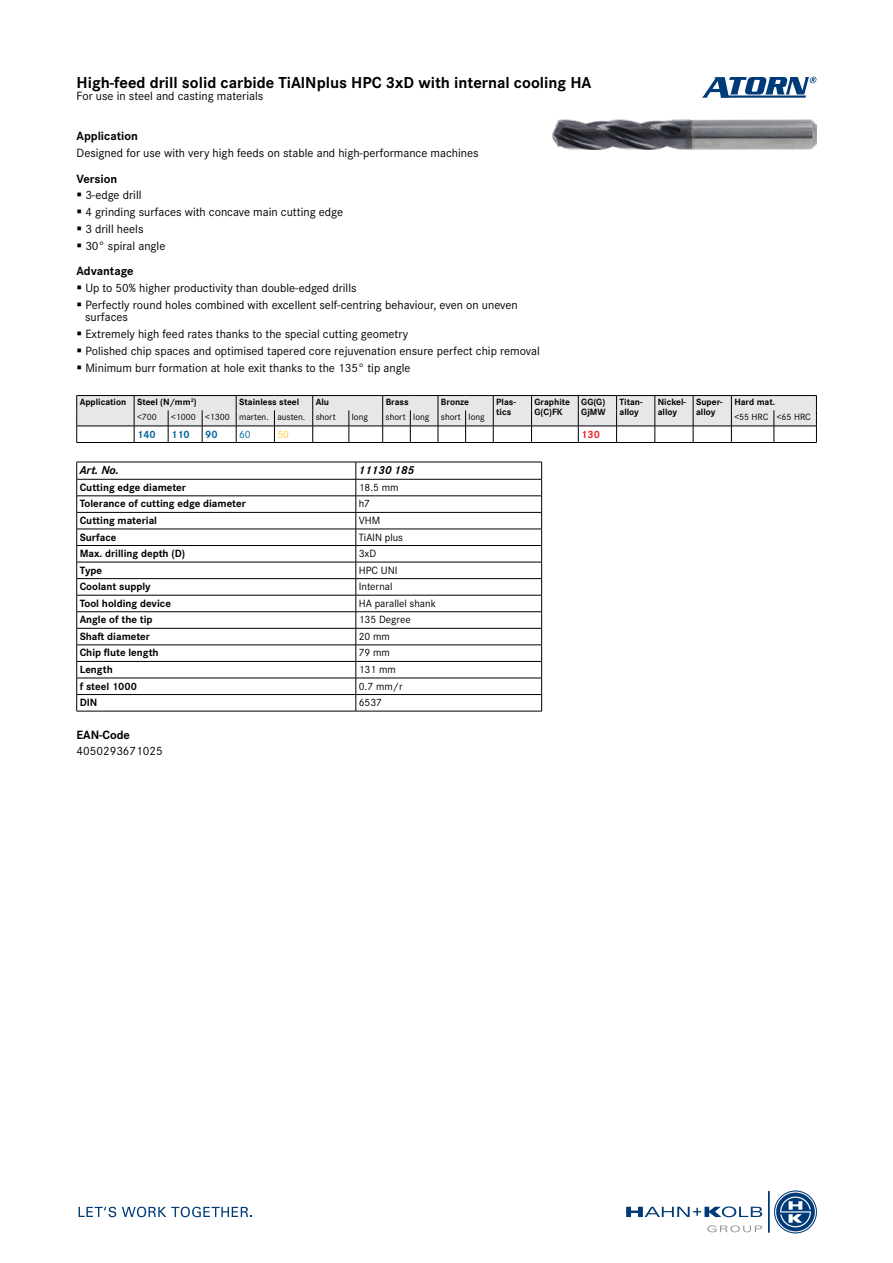
<style>
.page{position:relative;width:893px;height:1263px;background:#fff}
.page>*{position:absolute;margin:0;border:0;box-sizing:border-box;transform-origin:0 0}
.t1{font:700 16.5px "Corporate S Pro";color:#000}
.t2{font:12.45px/16.8px "Corporate S Pro";color:#000}
.t3{font:700 12.45px "Corporate S Pro";color:#000}
.t4{font:12.45px "Corporate S";color:#000}
.t5{font:italic 700 12px "Corporate S Pro";color:#000}
.t6{font:700 10.95px "Corporate S Pro";color:#000}
.t7{font:10.95px "Corporate S Pro";color:#000}
.t8{font:700 10.95px "Corporate S Pro";color:#00669b}
.t9{font:700 10.95px "Corporate S Pro";color:#ed1d24}
.t10{font:10.95px "Corporate S Pro";color:#00669b}
.t11{font:10.95px "Corporate S Pro";color:#ffcc31}
.t12{font:700 9.45px/9.4px "Corporate S Pro";color:#000}
.t13{font:9.45px "Corporate S Pro";color:#000}
</style>
<div class="page">
<img style="left:553px;top:119px;width:263px;height:31px">
<svg style="left:702px;top:77px;width:114px;height:21px"></svg>
<svg style="left:626px;top:1206px;width:136px;height:11px"></svg>
<hr style="left:768px;top:1191px;width:1px;height:41px;background:#003b78">
<svg style="left:775px;top:1191px;width:41px;height:42px"></svg>
<div style="left:774px;top:1191px;width:42px;height:42px;border:2px solid #fff;border-radius:50%"></div>
<div style="left:774px;top:1191px;width:42px;height:42px;border:1px solid #003b78;border-radius:50%"></div>
<svg style="left:707px;top:1225px;width:55px;height:7px"></svg>
<svg style="left:79px;top:1207px;width:37px;height:10px"></svg>
<svg style="left:122px;top:1206px;width:130px;height:11px"></svg>
<svg style="left:76px;top:395px;width:741px;height:48px"></svg>
<hr style="left:774px;top:442px;width:43px;height:1px;background:#000">
<hr style="left:77px;top:462px;width:279px;height:1px;background:#000">
<hr style="left:356px;top:462px;width:186px;height:1px;background:#000">
<hr style="left:77px;top:479px;width:279px;height:1px;background:#000">
<hr style="left:356px;top:479px;width:186px;height:1px;background:#000">
<hr style="left:77px;top:496px;width:279px;height:1px;background:#000">
<hr style="left:356px;top:496px;width:186px;height:1px;background:#000">
<hr style="left:77px;top:512px;width:279px;height:1px;background:#000">
<hr style="left:356px;top:512px;width:186px;height:1px;background:#000">
<hr style="left:77px;top:529px;width:279px;height:1px;background:#000">
<hr style="left:356px;top:529px;width:186px;height:1px;background:#000">
<hr style="left:77px;top:545px;width:279px;height:1px;background:#000">
<hr style="left:356px;top:545px;width:186px;height:1px;background:#000">
<hr style="left:77px;top:562px;width:279px;height:1px;background:#000">
<hr style="left:356px;top:562px;width:186px;height:1px;background:#000">
<hr style="left:77px;top:578px;width:279px;height:1px;background:#000">
<hr style="left:356px;top:578px;width:186px;height:1px;background:#000">
<hr style="left:77px;top:595px;width:279px;height:1px;background:#000">
<hr style="left:356px;top:595px;width:186px;height:1px;background:#000">
<hr style="left:77px;top:611px;width:279px;height:1px;background:#000">
<hr style="left:356px;top:611px;width:186px;height:1px;background:#000">
<hr style="left:77px;top:628px;width:279px;height:1px;background:#000">
<hr style="left:356px;top:628px;width:186px;height:1px;background:#000">
<hr style="left:77px;top:645px;width:279px;height:1px;background:#000">
<hr style="left:356px;top:645px;width:186px;height:1px;background:#000">
<hr style="left:77px;top:661px;width:279px;height:1px;background:#000">
<hr style="left:356px;top:661px;width:186px;height:1px;background:#000">
<hr style="left:77px;top:678px;width:279px;height:1px;background:#000">
<hr style="left:356px;top:678px;width:186px;height:1px;background:#000">
<hr style="left:77px;top:694px;width:279px;height:1px;background:#000">
<svg style="left:76px;top:462px;width:1px;height:249px"></svg>
<hr style="left:77px;top:711px;width:279px;height:1px;background:#000">
<hr style="left:356px;top:694px;width:186px;height:1px;background:#000">
<svg style="left:356px;top:462px;width:1px;height:249px"></svg>
<svg style="left:541px;top:462px;width:1px;height:249px"></svg>
<hr style="left:356px;top:711px;width:186px;height:1px;background:#000">
<h1 class="t1" style="left:77px;top:69px;width:516px">High-feed drill solid carbide TiAlNplus HPC 3xD with internal cooling HA</h1>
<p class="t4" style="left:77px;top:87px;width:188px">For use in steel and casting materials</p>
<p class="t3" style="left:77px;top:126px;width:63px">Application</p>
<p class="t2" style="left:77px;top:144px;width:403px">Designed for use with very high feeds on stable and high-performance machines</p>
<p class="t3" style="left:77px;top:169px;width:42px">Version</p>
<p class="t2" style="left:85px;top:186px;width:259px">3-edge drill<br>4 grinding surfaces with concave main cutting edge<br>3 drill heels<br>30° spiral angle</p>
<p class="t3" style="left:77px;top:261px;width:59px">Advantage</p>
<p class="t2" style="left:85px;top:279px;width:434px">Up to 50% higher productivity than double-edged drills<br>Perfectly round holes combined with excellent self-centring behaviour, even on uneven</p>
<p class="t2" style="left:85px;top:308px;width:456px">surfaces<br>Extremely high feed rates thanks to the special cutting geometry<br>Polished chip spaces and optimised tapered core rejuvenation ensure perfect chip removal Minimum burr formation at hole exit thanks to the 135° tip angle</p>
<p class="t12" style="left:80px;top:397px;width:119px">Application Steel (N/mm<sup>2</sup>)</p>
<p class="t12" style="left:239px;top:397px;width:62px">Stainless steel</p>
<p class="t12" style="left:316px;top:397px;width:15px">Alu</p>
<p class="t12" style="left:386px;top:397px;width:25px">Brass</p>
<p class="t12" style="left:441px;top:397px;width:30px">Bronze</p>
<p class="t12" style="left:496px;top:397px;width:21px">Plas&shy;tics</p>
<p class="t12" style="left:534px;top:397px;width:37px">Graphite<br>G(C)FK</p>
<p class="t12" style="left:581px;top:397px;width:26px">GG(G)<br>GjMW</p>
<p class="t12" style="left:619px;top:397px;width:25px">Titan&shy;alloy</p>
<p class="t12" style="left:658px;top:397px;width:30px">Nickel&shy;alloy</p>
<p class="t12" style="left:696px;top:397px;width:28px">Super&shy;alloy</p>
<p class="t12" style="left:734px;top:397px;width:42px">Hard mat.</p>
<p class="t13" style="left:137px;top:410px;width:21px">&lt;700</p>
<p class="t13" style="left:171px;top:410px;width:166px">&lt;1000 &lt;1300 marten. austen. short</p>
<p class="t13" style="left:352px;top:410px;width:18px">long</p>
<p class="t13" style="left:386px;top:410px;width:101px">short long short long</p>
<p class="t13" style="left:734px;top:410px;width:78px">&lt;55 HRC &lt;65 HRC</p>
<p class="t8" style="left:137px;top:425px;width:20px">140</p>
<p class="t8" style="left:171px;top:425px;width:20px">110</p>
<p class="t8" style="left:205px;top:425px;width:14px">90</p>
<p class="t10" style="left:239px;top:426px;width:13px">60</p>
<p class="t11" style="left:277px;top:426px;width:13px">50</p>
<p class="t9" style="left:581px;top:425px;width:20px">130</p>
<p class="t5" style="left:80px;top:461px;width:41px">Art. No.</p>
<p class="t5" style="left:359px;top:461px;width:57px">11130 185</p>
<p class="t6" style="left:80px;top:479px;width:108px">Cutting edge diameter</p>
<p class="t7" style="left:359px;top:479px;width:41px">18.5 mm</p>
<p class="t6" style="left:80px;top:495px;width:168px">Tolerance of cutting edge diameter</p>
<p class="t7" style="left:359px;top:496px;width:13px">h7</p>
<p class="t6" style="left:80px;top:512px;width:79px">Cutting material</p>
<p class="t7" style="left:359px;top:512px;width:23px">VHM</p>
<p class="t6" style="left:80px;top:528px;width:38px">Surface</p>
<p class="t7" style="left:359px;top:529px;width:46px">TiAlN plus</p>
<p class="t6" style="left:80px;top:545px;width:107px">Max. drilling depth (D)</p>
<p class="t7" style="left:359px;top:545px;width:19px">3xD</p>
<p class="t6" style="left:80px;top:561px;width:24px">Type</p>
<p class="t7" style="left:359px;top:562px;width:40px">HPC UNI</p>
<p class="t6" style="left:80px;top:578px;width:73px">Coolant supply</p>
<p class="t7" style="left:359px;top:579px;width:35px">Internal</p>
<p class="t6" style="left:80px;top:594px;width:93px">Tool holding device</p>
<p class="t7" style="left:359px;top:595px;width:79px">HA parallel shank</p>
<p class="t6" style="left:80px;top:611px;width:74px">Angle of the tip</p>
<p class="t7" style="left:359px;top:612px;width:53px">135 Degree</p>
<p class="t6" style="left:80px;top:628px;width:72px">Shaft diameter</p>
<p class="t7" style="left:359px;top:628px;width:33px">20 mm</p>
<p class="t6" style="left:80px;top:644px;width:81px">Chip flute length</p>
<p class="t7" style="left:359px;top:645px;width:33px">79 mm</p>
<p class="t6" style="left:80px;top:661px;width:35px">Length</p>
<p class="t7" style="left:359px;top:661px;width:39px">131 mm</p>
<p class="t6" style="left:80px;top:677px;width:59px">f steel 1000</p>
<p class="t7" style="left:359px;top:678px;width:45px">0.7 mm/r</p>
<p class="t6" style="left:80px;top:694px;width:19px">DIN</p>
<p class="t7" style="left:359px;top:694px;width:25px">6537</p>
<p class="t3" style="left:77px;top:725px;width:55px">EAN-Code</p>
<p class="t2" style="left:77px;top:742px;width:88px">4050293671025</p>
</div>
